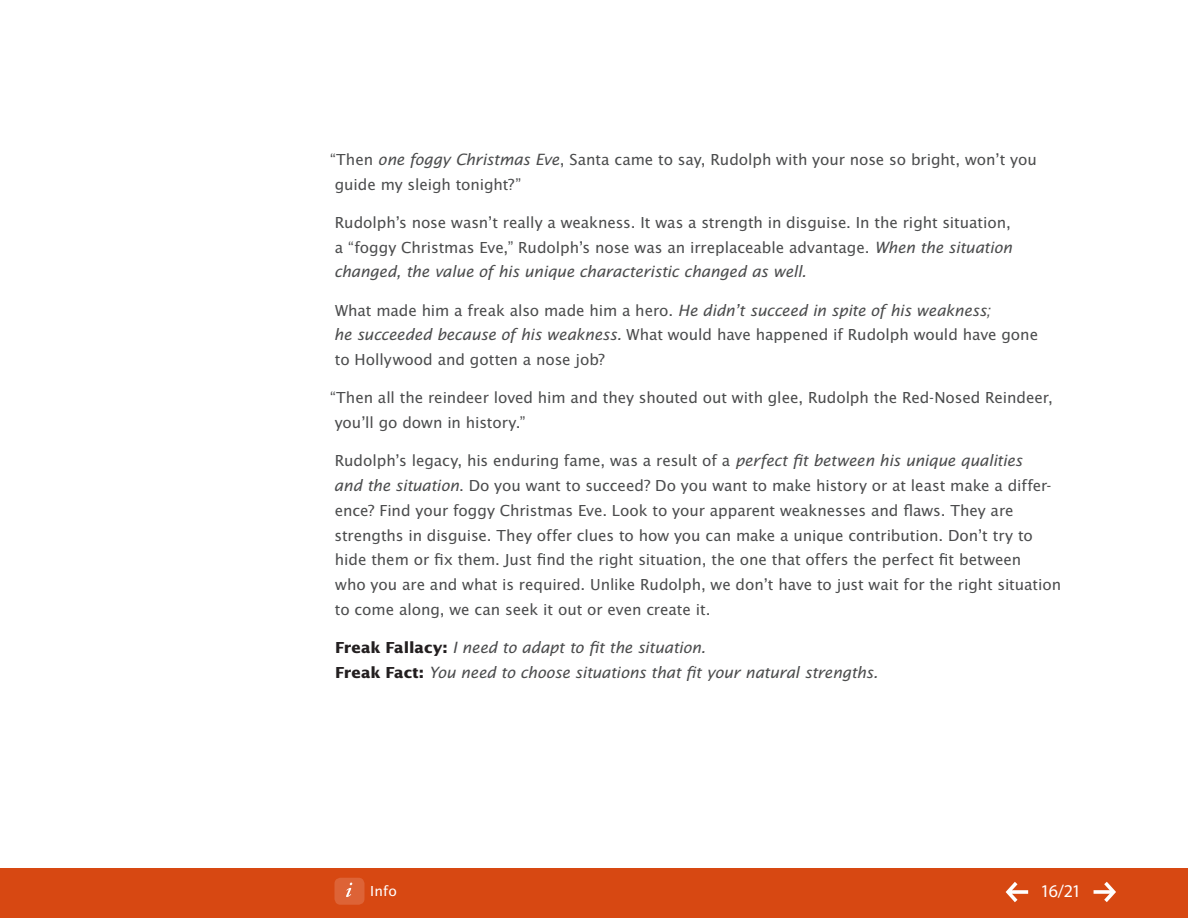
<style>
.page{position:relative;width:1188px;height:918px;background:#fff}
.page>*{position:absolute;margin:0;border:0;box-sizing:border-box;transform-origin:0 0}
.t1{font:18px "Myriad Pro";color:#fff}
.t2{font:italic 16.8px/24.8px "Lucida Sans EFOP";letter-spacing:-.015em;color:#4b4c4d}
.t3{font:16.5px/24.8px "Lucida Sans EFOP";letter-spacing:-.005em;color:#4b4c4d}
.t4{font:15px "Lucida Sans EFOP";color:#fff}
.s1{font-style:italic;font-size:16.8px}
.s2{font-style:normal;font-size:16.5px}
.s3{font-weight:700;font-style:normal;font-size:16.5px;color:#231f20}
</style>
<div class="page">
<div style="left:0;top:869px;width:1188px;height:49px;background:#d74812"></div>
<div style="left:334px;top:878px;width:30px;height:27px;background:#dd6336;border-radius:6px"></div>
<svg style="left:346px;top:883px;width:6px;height:14px"></svg>
<svg style="left:1006px;top:882px;width:22px;height:20px"></svg>
<svg style="left:1094px;top:882px;width:22px;height:20px"></svg>
<p class="t3" style="left:330px;top:148px;width:708px">“Then <span class="s1">one foggy Christmas Eve</span>, Santa came to say, Rudolph with your nose so bright, won’t you guide my sleigh tonight?”</p>
<p class="t3" style="left:335px;top:211px;width:679px">Rudolph’s nose wasn’t really a weakness. It was a strength in disguise. In the right situation, a “foggy Christmas Eve,” Rudolph’s nose was an irreplaceable advantage. <span class="s1">When the situation</span></p>
<p class="t2" style="left:334px;top:260px;width:474px">changed, the value of his unique characteristic changed as well.</p>
<p class="t2" style="left:335px;top:298px;width:657px"><span class="s2">What made him a freak also made him a hero.</span> He didn’t succeed in spite of his weakness;</p>
<p class="t3" style="left:334px;top:323px;width:706px"><span class="s1">he succeeded because of his weakness.</span> What would have happened if Rudolph would have gone to Hollywood and gotten a nose job?</p>
<p class="t3" style="left:330px;top:386px;width:724px">“Then all the reindeer loved him and they shouted out with glee, Rudolph the Red-Nosed Reindeer, you’ll go down in history.”</p>
<p class="t3" style="left:334px;top:449px;width:729px">Rudolph’s legacy, his enduring fame, was a result of a <span class="s1">perfect fit between his unique qualities<br>and the situation</span>. Do you want to succeed? Do you want to make history or at least make a differ&shy;ence? Find your foggy Christmas Eve. Look to your apparent weaknesses and flaws. They are strengths in disguise. They offer clues to how you can make a unique contribution. Don’t try to hide them or fix them. Just find the right situation, the one that offers the perfect fit between<br>who you are and what is required. U nlike Rudolph, we don’t have to just wait for the right situation to come along, we can seek it out or even create it.</p>
<p class="t2" style="left:335px;top:636px;width:545px"><span class="s3">Freak Fallacy:</span> I need to adapt to fit the situation.<br><span class="s3">Freak Fact:</span> You need to choose situations that fit your natural strengths.</p>
<p class="t4" style="left:370px;top:883px;width:28px">Info</p>
<p class="t1" style="left:1041px;top:880px;width:37px">16/21</p>
</div>
